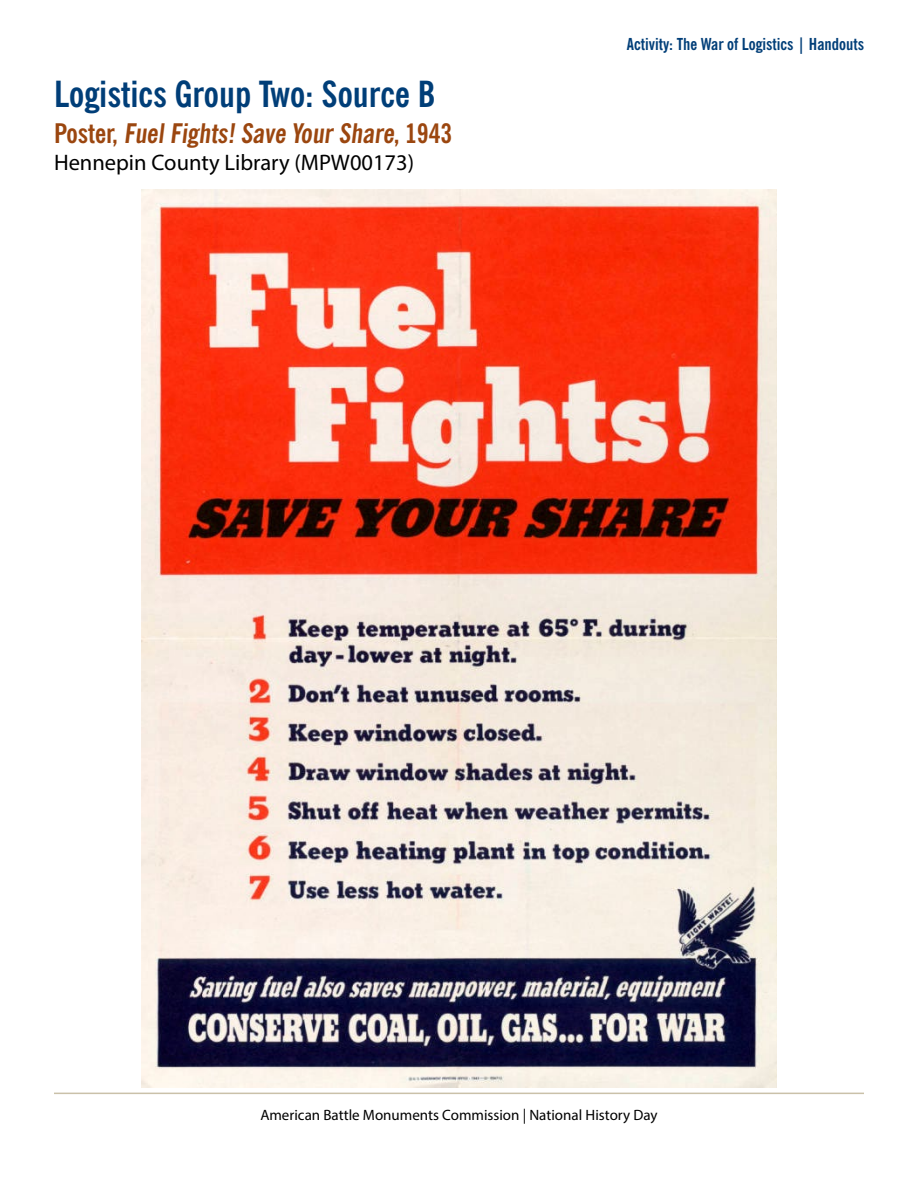
<style>
.page{position:relative;width:918px;height:1188px;background:#fff}
.page>*{position:absolute;margin:0;border:0;box-sizing:border-box;transform-origin:0 0}
.t1{font:700 condensed 36px "News Gothic BT";color:#003e78}
.t2{font:700 condensed 27px "News Gothic BT";color:#9b460f}
.t3{font:22.5px "Myriad Pro";color:#000}
.t4{font:700 condensed 16.5px "News Gothic BT";color:#003e78}
.t5{font:15px "Myriad Pro";color:#000}
</style>
<div class="page">
<hr style="left:54px;top:1093px;width:810px;height:1px;background:#cac1a9">
<img style="left:141px;top:190px;width:636px;height:897px">
<h1 class="t1" style="left:54px;top:72px;width:383px">Logistics Group Two: Source B</h1>
<h2 class="t2" style="left:54px;top:117px;width:400px">Poster, Fuel Fights! Save Your Share, 1943</h2>
<h3 class="t3" style="left:54px;top:149px;width:362px">Hennepin County Library (MPW00173)</h3>
<p class="t4" style="left:627px;top:34px;width:239px">Activity: The War of Logistics | Handouts</p>
<p class="t5" style="left:260px;top:1105px;width:399px">American Battle Monuments Commission | National History Day</p>
</div>
